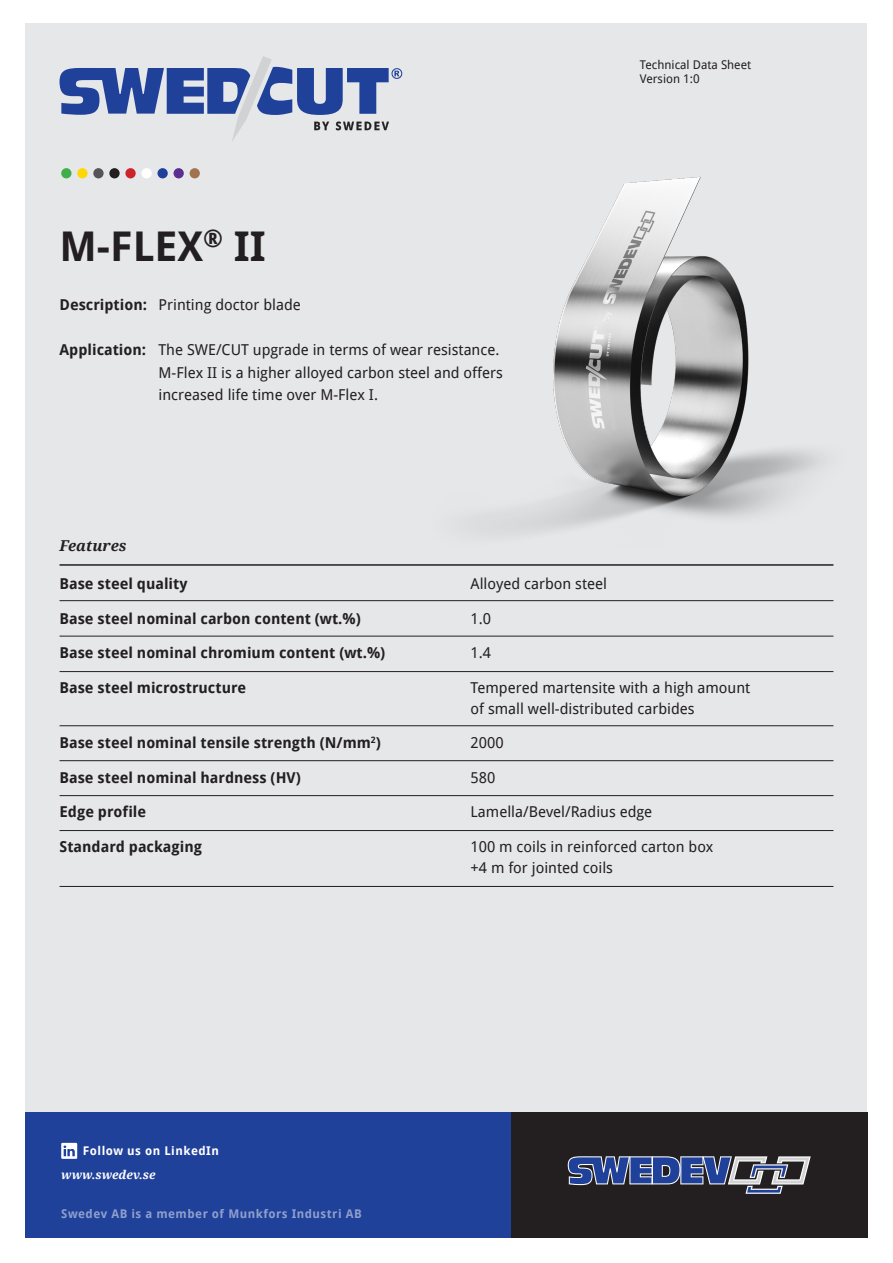
<style>
.page{position:relative;width:893px;height:1263px;background:#fff}
.page>*{position:absolute;margin:0;border:0;box-sizing:border-box;transform-origin:0 0}
.t1{font:700 40.95px "Droid Sans";color:#231f20}
.t2{font:15px/22.5px "Droid Sans";color:#231f20}
.t3{font:700 15px "Droid Sans";color:#231f20}
.t4{font:italic 700 15px "Droid Serif";color:#231f20}
.t5{font:700 12px "Droid Sans";letter-spacing:.04em;color:#fff}
.t6{font:12px/14.4px "Droid Sans";color:#231f20}
.t7{font:italic 700 12px "Droid Serif";color:#fff}
.s1{font-weight:700}
</style>
<div class="page">
<div style="left:26px;top:23px;width:841px;height:1136px;background:#e6e7e9"></div>
<img style="left:478px;top:177px;width:345px;height:356px">
<div style="left:26px;top:1112px;width:630px;height:125px;background:#20419a"></div>
<div style="left:511px;top:1112px;width:356px;height:125px;background:#231f20"></div>
<svg style="left:568px;top:1156px;width:243px;height:38px"></svg>
<svg style="left:61px;top:1143px;width:16px;height:16px"></svg>
<div style="left:77px;top:168px;width:11px;height:10px;background:#fed707;border-radius:50%"></div>
<div style="left:93px;top:168px;width:11px;height:10px;background:#545557;border-radius:50%"></div>
<div style="left:109px;top:168px;width:11px;height:10px;background:#231f20;border-radius:50%"></div>
<div style="left:157px;top:168px;width:11px;height:10px;background:#20419a;border-radius:50%"></div>
<div style="left:141px;top:168px;width:11px;height:10px;background:#fff;border-radius:50%"></div>
<div style="left:61px;top:168px;width:11px;height:10px;background:#40ae49;border-radius:50%"></div>
<div style="left:125px;top:168px;width:11px;height:10px;background:#cf232a;border-radius:50%"></div>
<div style="left:174px;top:168px;width:10px;height:10px;background:#5b2e91;border-radius:50%"></div>
<div style="left:190px;top:168px;width:10px;height:10px;background:#a2734f;border-radius:50%"></div>
<svg style="left:60px;top:56px;width:342px;height:85px"></svg>
<hr style="left:60px;top:600px;width:773px;height:1px;background:#231f20">
<hr style="left:60px;top:564px;width:773px;height:2px;background:#231f20">
<hr style="left:60px;top:636px;width:773px;height:1px;background:#231f20">
<hr style="left:60px;top:671px;width:773px;height:1px;background:#231f20">
<hr style="left:60px;top:725px;width:773px;height:1px;background:#231f20">
<hr style="left:60px;top:760px;width:773px;height:1px;background:#231f20">
<hr style="left:60px;top:795px;width:773px;height:1px;background:#231f20">
<hr style="left:60px;top:830px;width:773px;height:1px;background:#231f20">
<hr style="left:60px;top:886px;width:773px;height:1px;background:#231f20">
<h1 class="t1" style="left:60px;top:223px;width:208px">M-FLEX<sup>®</sup> II</h1>
<p class="t2" style="left:60px;top:294px;width:243px"><span class="s1">Description:</span> Printing doctor blade</p>
<p class="t2" style="left:159px;top:339px;width:346px;text-indent:-99px"><span class="s1">Application:</span> The SWE/CUT upgrade in terms of wear resistance.<br>M-Flex II is a higher alloyed carbon steel and offers increased life time over M-Flex I.</p>
<p class="t4" style="left:60px;top:537px;width:69px">Features</p>
<p class="t6" style="left:640px;top:57px;width:113px">Technical Data Sheet<br>Version 1:0</p>
<p class="t3" style="left:60px;top:575px;width:129px">Base steel quality</p>
<p class="t2" style="left:471px;top:573px;width:138px">Alloyed carbon steel</p>
<p class="t3" style="left:60px;top:610px;width:303px">Base steel nominal carbon content (wt.%)</p>
<p class="t2" style="left:471px;top:607px;width:22px">1.0</p>
<p class="t3" style="left:60px;top:644px;width:327px">Base steel nominal chromium content (wt.%)</p>
<p class="t2" style="left:471px;top:642px;width:22px">1.4</p>
<p class="t3" style="left:60px;top:679px;width:188px">Base steel microstructure</p>
<p class="t2" style="left:471px;top:677px;width:281px;line-height:21px">Tempered martensite with a high amount of small well-distributed carbides</p>
<p class="t3" style="left:60px;top:734px;width:323px">Base steel nominal tensile strength (N/mm<sup>2</sup>)</p>
<p class="t2" style="left:471px;top:732px;width:35px">2000</p>
<p class="t3" style="left:60px;top:769px;width:243px">Base steel nominal hardness (HV)</p>
<p class="t2" style="left:471px;top:766px;width:26px">580</p>
<p class="t3" style="left:60px;top:803px;width:88px">Edge profile</p>
<p class="t2" style="left:471px;top:801px;width:183px">Lamella/Bevel/Radius edge</p>
<p class="t3" style="left:60px;top:838px;width:144px">Standard packaging</p>
<p class="t2" style="left:471px;top:836px;width:244px;line-height:21px">100 m coils in reinforced carton box +4 m for jointed coils</p>
<p class="t5" style="left:83px;top:1144px;width:138px">Follow us on LinkedIn</p>
<p class="t7" style="left:61px;top:1168px;width:96px">www.swedev.se</p>
<p class="t5" style="left:61px;top:1207px;width:302px">Swedev AB is a member of Munkfors Industri AB</p>
</div>
